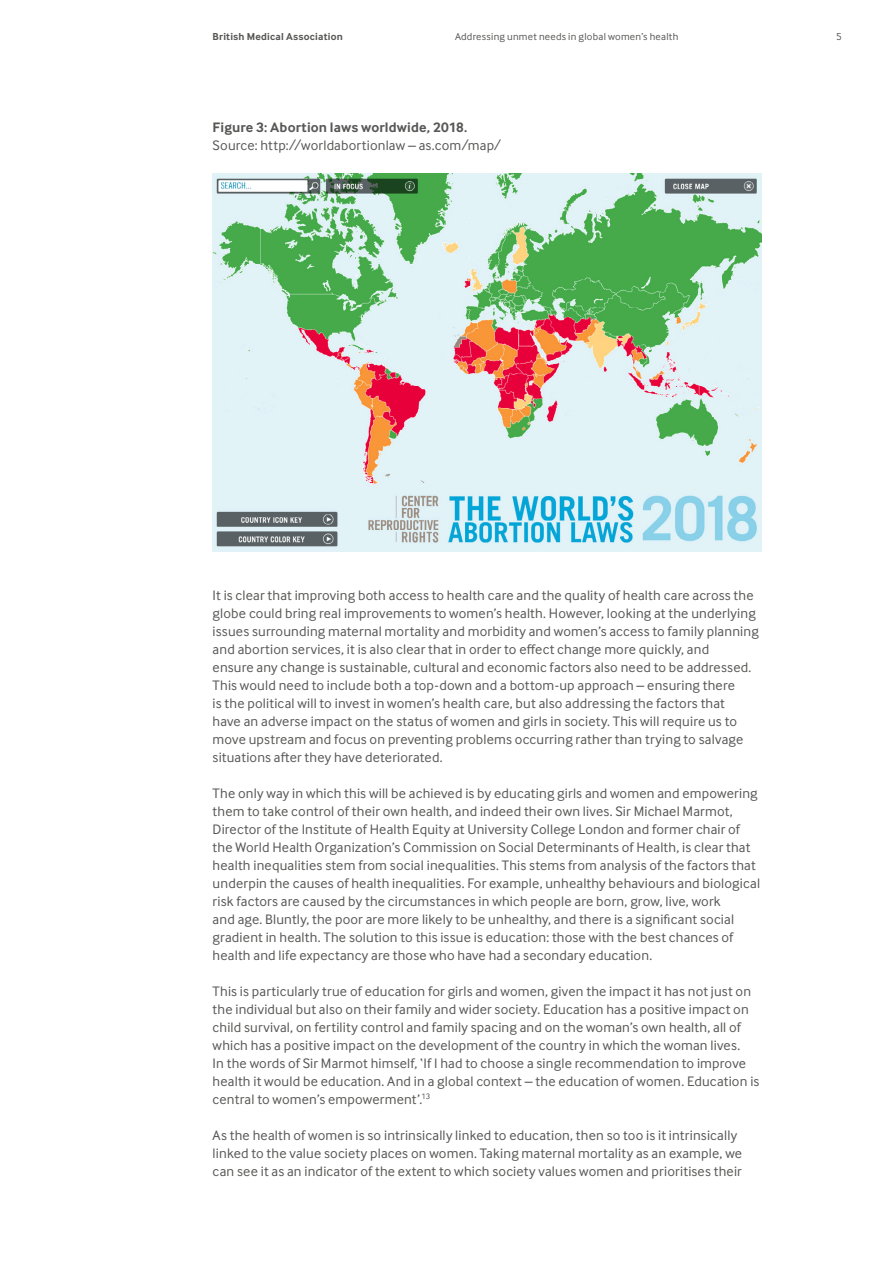
<style>
.page{position:relative;width:893px;height:1263px;background:#fff}
.page>*{position:absolute;margin:0;border:0;box-sizing:border-box;transform-origin:0 0}
.t1{font:14.25px/18px "Inter Face";letter-spacing:.01em;color:#575756}
.t2{font:700 14.25px "Inter Face";letter-spacing:.01em;color:#575756}
.t3{font:10.5px "Inter Face";letter-spacing:.025em;color:#575756}
.t4{font:700 10.5px "Inter Face";letter-spacing:.02em;color:#575756}
</style>
<div class="page">
<img style="left:213px;top:173px;width:548px;height:378px">
<p class="t4" style="left:213px;top:30px;width:132px">British Medical Association</p>
<p class="t3" style="left:455px;top:31px;width:225px">Addressing unmet needs in global women’s health</p>
<p class="t3" style="left:836px;top:31px;width:7px">5</p>
<p class="t2" style="left:213px;top:119px;width:256px">Figure 3: Abortion laws worldwide, 2018.</p>
<p class="t1" style="left:213px;top:136px;width:290px">Source: http://worldabortionlaw – as.com/map/</p>
<p class="t1" style="left:213px;top:586px;width:548px">It is clear that improving both access to health care and the quality of health care across the globe could bring real improvements to women’s health. However, looking at the underlying issues surrounding maternal mortality and morbidity and women’s access to family planning and abortion services, it is also clear that in order to effect change more quickly, and<br>ensure any change is sustainable, cultural and economic factors also need to be addressed.<br>This would need to include both a top-down and a bottom-up approach – ensuring there<br>is the political will to invest in women’s health care, but also addressing the factors that<br>have an adverse impact on the status of women and girls in society. This will require us to move upstream and focus on preventing problems occurring rather than trying to salvage situations after they have deteriorated.</p>
<p class="t1" style="left:213px;top:784px;width:549px">The only way in which this will be achieved is by educating girls and women and empowering them to take control of their own health, and indeed their own lives. Sir Michael Marmot, Director of the Institute of Health Equity at University College London and former chair of the World Health Organization’s Commission on Social Determinants of Health, is clear that health inequalities stem from social inequalities. This stems from analysis of the factors that underpin the causes of health inequalities. For example, unhealthy behaviours and biological risk factors are caused by the circumstances in which people are born, grow, live, work<br>and age. Bluntly, the poor are more likely to be unhealthy, and there is a significant social gradient in health. The solution to this issue is education: those with the best chances of health and life expectancy are those who have had a secondary education.</p>
<p class="t1" style="left:213px;top:982px;width:548px">This is particularly true of education for girls and women, given the impact it has not just on the individual but also on their family and wider society. Education has a positive impact on child survival, on fertility control and family spacing and on the woman’s own health, all of which has a positive impact on the development of the country in which the woman lives.<br>In the words of Sir Marmot himself, ‘If I had to choose a single recommendation to improve health it would be education. And in a global context – the education of women. Education is central to women’s empowerment’.<sup>13</sup></p>
<p class="t1" style="left:213px;top:1126px;width:531px">As the health of women is so intrinsically linked to education, then so too is it intrinsically linked to the value society places on women. Taking maternal mortality as an example, we can see it as an indicator of the extent to which society values women and prioritises their</p>
</div>
